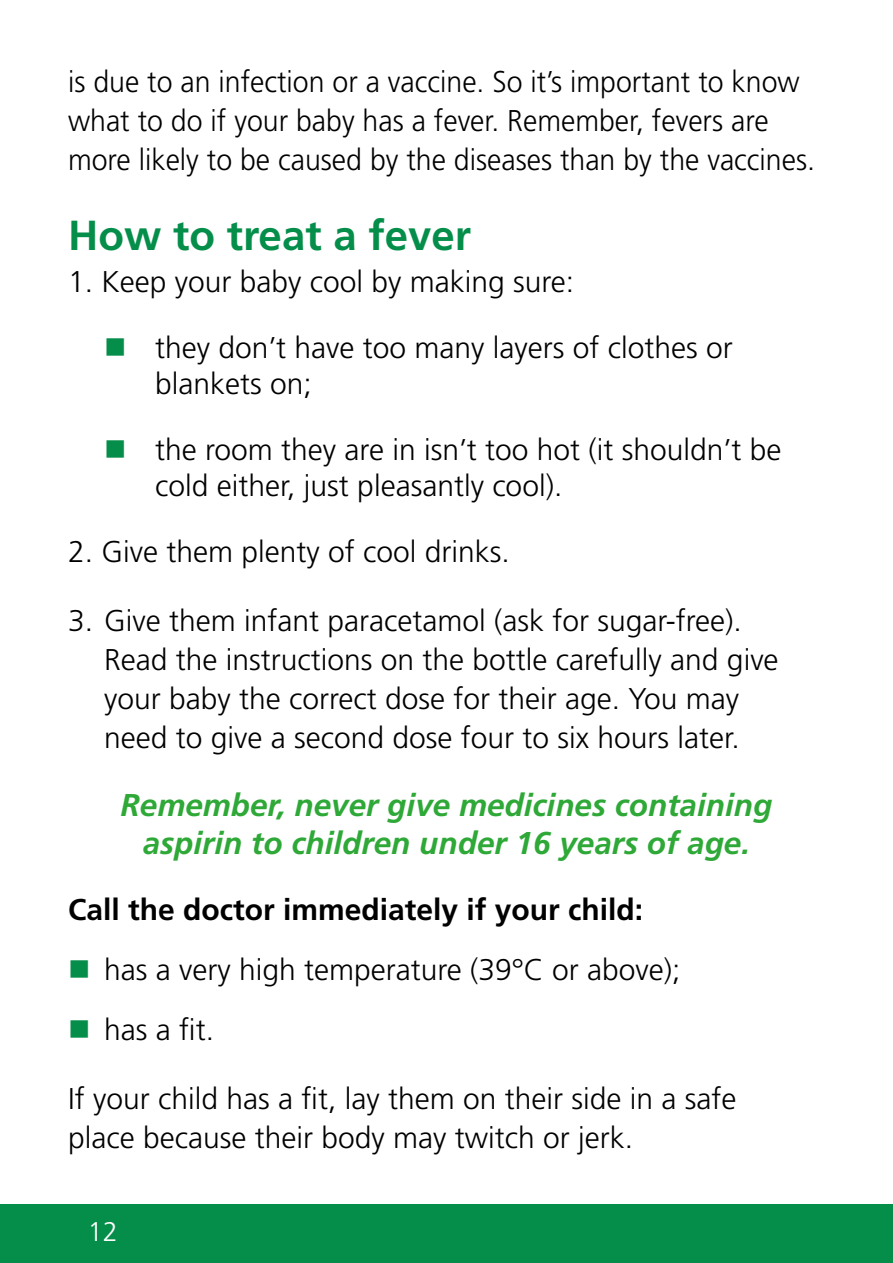
<style>
.page{position:relative;width:893px;height:1263px;background:#fff}
.page>*{position:absolute;margin:0;border:0;box-sizing:border-box;transform-origin:0 0}
.t1{font:700 42px "Frutiger";color:#048e4a}
.t2{font:italic 700 31.5px/37.8px "Frutiger";color:#2ea837;text-align:center}
.t3{font:300 30px/39px "Frutiger";color:#000}
.t4{font:300 30px/39px "Frutiger";color:#000;scale:.95 1}
.t5{font:700 30px "Frutiger";color:#000}
.t6{font:300 27px "Frutiger";color:#fff}
.s1{color:#048e4a}
</style>
<div class="page">
<div style="left:0;top:1204px;width:893px;height:59px;background:#048e4a"></div>
<p class="t4" style="left:68px;top:62px;width:788px">is due to an infection or a vaccine. So it’s important to know what to do if your baby has a fever. Remember, fevers are more likely to be caused by the diseases than by the vaccines.</p>
<h1 class="t1" style="left:68px;top:211px;width:405px">How to treat a fever</h1>
<p class="t3" style="left:68px;top:262px;width:508px">1. Keep your baby cool by making sure:</p>
<p class="t3" style="left:155px;top:330px;width:579px;line-height:36px;text-indent:-51px"><span class="s1">■</span> they don’t have too many layers of clothes or blankets on;</p>
<p class="t3" style="left:155px;top:432px;width:628px;line-height:36px;text-indent:-51px"><span class="s1">■</span> the room they are in isn’t too hot (it shouldn’t be cold either, just pleasantly cool).</p>
<p class="t3" style="left:68px;top:532px;width:443px">2. Give them plenty of cool drinks.</p>
<p class="t3" style="left:104px;top:601px;width:676px;text-indent:-36px">3. Give them infant paracetamol (ask for sugar-free).<br>Read the instructions on the bottle carefully and give your baby the correct dose for their age. You may need to give a second dose four to six hours later.</p>
<p class="t2" style="left:121px;top:786px;width:653px">Remember, never give medicines containing aspirin to children under 16 years of age.</p>
<p class="t5" style="left:68px;top:892px;width:577px">Call the doctor immediately if your child:</p>
<p class="t3" style="left:68px;top:950px;width:614px"><span class="s1">■</span> has a very high temperature (39°C or above);</p>
<p class="t3" style="left:68px;top:1010px;width:148px"><span class="s1">■</span> has a fit.</p>
<p class="t3" style="left:68px;top:1079px;width:670px">If your child has a fit, lay them on their side in a safe place because their body may twitch or jerk.</p>
<p class="t6" style="left:88px;top:1216px;width:32px">12</p>
</div>
